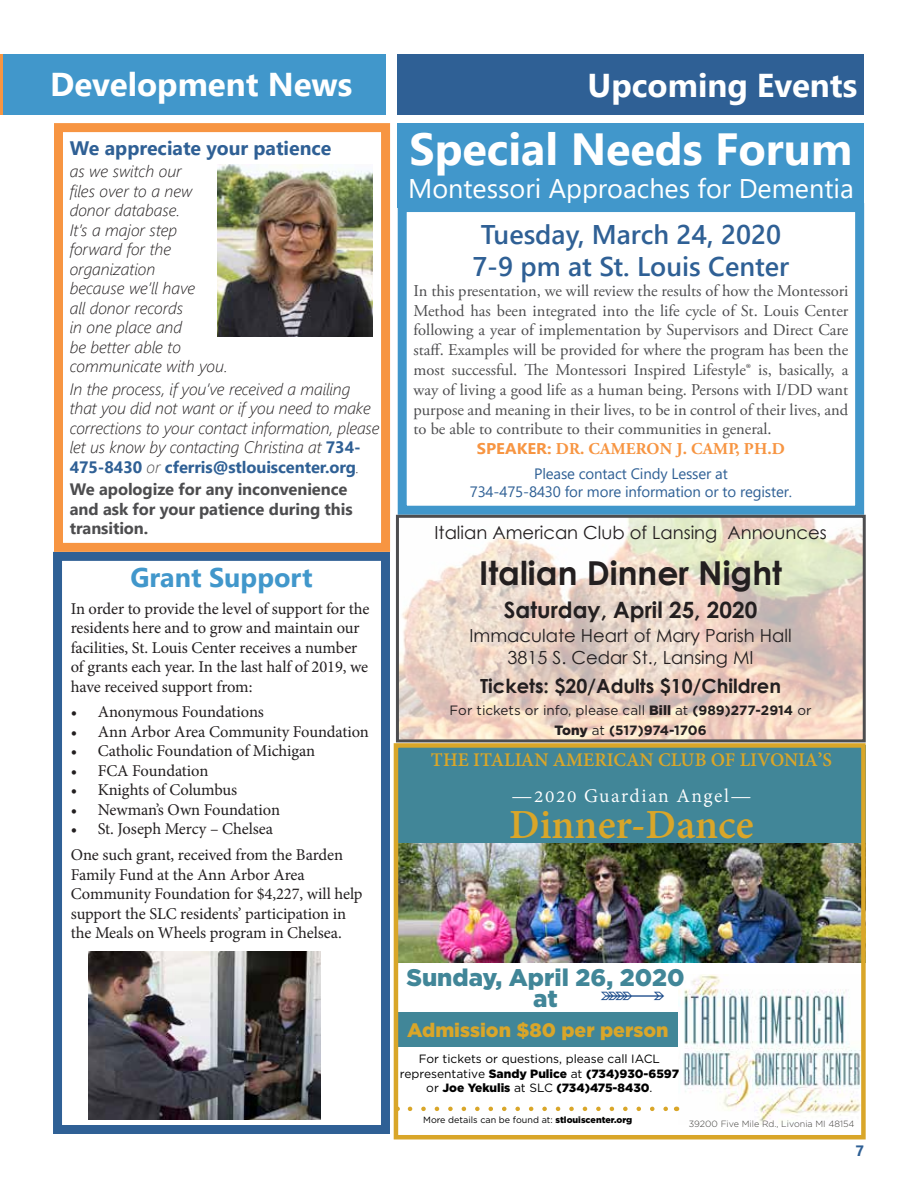
<style>
.page{position:relative;width:918px;height:1188px;background:#fff}
.page>*{position:absolute;margin:0;border:0;box-sizing:border-box;transform-origin:0 0}
.t1{font:700 45px "Segoe UI";color:#fff}
.t2{font:700 45px "Adobe Devanagari";color:#d9a629}
.t3{font:45px "KG Arrows";color:#174888}
.t4{font:700 33px "Segoe UI";color:#fff}
.t5{font:700 33px "Century Gothic";color:#231f20}
.t6{font:600 27px/32.4px "Segoe UI";color:#2f6095}
.t7{font:27px "Segoe UI";color:#fff}
.t8{font:700 27px "Segoe UI";color:#4197cb}
.t9{font:900 24px/21px "Gotham";color:#418698;text-align:center}
.t10{font:700 22.5px "Century Gothic";color:#231f20}
.t11{font:700 21px "Adobe Devanagari";color:#d9a629}
.t12{font:21px "Adobe Devanagari";letter-spacing:.075em;color:#fff}
.t13{font:700 19.5px "Century Gothic";color:#231f20}
.t14{font:700 19.5px "Segoe UI";color:#2f6095}
.t15{font:900 19.5px "Gotham";color:#d9a629}
.t16{font:18px/21.6px "Century Gothic";color:#231f20;text-align:center}
.t17{font:16.5px/19.5px "Minion Pro";letter-spacing:-.01em;color:#231f20}
.t18{font:16.5px "Adobe Garamond Pro";color:#4d4d4f}
.t19{font:italic 300 16.5px/19.5px "Segoe UI";letter-spacing:-.005em;color:#231f20}
.t20{font:700 16.5px/19.5px "Segoe UI";letter-spacing:-.005em;color:#4d4d4f}
.t21{font:700 16.5px "Adobe Garamond Pro";letter-spacing:.015em;color:#f79542}
.t22{font:15px/18px "Segoe UI";letter-spacing:-.01em;color:#2f6095;text-align:center}
.t23{font:700 15px "Segoe UI";color:#2f6095}
.t24{font:13.5px/19.2px "Gotham";color:#231f20;text-align:center}
.t25{font:12px/14.4px "Gotham";color:#000;text-align:center}
.t26{font:9px "Gotham";color:#000}
.t27{font:300 9px "Gotham";color:#403f3b}
.s1{font-weight:700;font-style:normal;color:#2f6095}
.s2{color:#4d4d4f}
.s3{font-family:"Segoe UI";font-size:15.45px}
.s4{font-weight:900}
.s5{font-weight:700}
</style>
<div class="page">
<hr style="left:0;top:54px;width:3px;height:61px;background:#f79542">
<div style="left:398px;top:123px;width:466px;height:84px;background:#4197cb"></div>
<div style="left:398px;top:54px;width:466px;height:61px;background:#2f6095"></div>
<div style="left:3px;top:54px;width:383px;height:60px;background:#4197cb"></div>
<div style="left:53px;top:552px;width:337px;height:582px;border:9px solid #2f6095"></div>
<div style="left:54px;top:123px;width:336px;height:429px;border:9px solid #f79542"></div>
<div style="left:398px;top:203px;width:466px;height:312px;border:9px solid #4197cb"></div>
<img style="left:89px;top:951px;width:232px;height:169px">
<img style="left:218px;top:164px;width:154px;height:173px">
<img style="left:400px;top:519px;width:462px;height:219px">
<div style="left:396px;top:515px;width:470px;height:227px;border:3px solid #4d4d4f"></div>
<img style="left:678px;top:974px;width:183px;height:151px">
<div style="left:397px;top:1013px;width:281px;height:34px;background:#418698"></div>
<div style="left:397px;top:745px;width:469px;height:99px;background:#418698"></div>
<svg style="left:410px;top:1107px;width:258px;height:4px"></svg>
<img style="left:399px;top:844px;width:462px;height:118px">
<div style="left:394px;top:743px;width:472px;height:396px;border:4px solid #d9a629"></div>
<h2 class="t4" style="left:50px;top:53px;width:304px">Development News</h2>
<h2 class="t4" style="left:587px;top:54px;width:271px">Upcoming Events</h2>
<p class="t14" style="left:70px;top:130px;width:263px">We appreciate your patience</p>
<p class="t19" style="left:70px;top:159px;width:160px">as we switch our<br>files over to a new donor database.<br>It’s a major step forward for the organization<br>because we’ll have<br>all donor records<br>in one place and<br>be better able to communicate with you.</p>
<p class="t19" style="left:70px;top:377px;width:311px">In the process, if you’ve received a mailing that you did not want or if you need to make corrections to your contact information, please let us know by contacting Christina at <span class="s1">734- 475-8430</span> <span class="s2">or</span> <span class="s1">cferris@stlouiscenter.org</span><span class="s2">.</span></p>
<p class="t20" style="left:70px;top:478px;width:284px">We apologize for any inconvenience and ask for your patience during this transition.</p>
<h3 class="t8" style="left:130px;top:552px;width:184px">Grant Support</h3>
<p class="t17" style="left:71px;top:599px;width:300px">In order to provide the level of support for the residents here and to grow and maintain our facilities, St. Louis Center receives a number of grants each year. In the last half of 2019, we have received support from:</p>
<p class="t17" style="left:71px;top:702px;width:195px">• Anonymous Foundations</p>
<p class="t17" style="left:71px;top:722px;width:300px">• Ann Arbor Area Community Foundation</p>
<p class="t17" style="left:71px;top:741px;width:246px">• Catholic Foundation of Michigan</p>
<p class="t17" style="left:71px;top:761px;width:139px">• FCA Foundation</p>
<p class="t17" style="left:71px;top:780px;width:168px">• Knights of Columbus</p>
<p class="t17" style="left:71px;top:800px;width:211px">• Newman’s Own Foundation</p>
<p class="t17" style="left:71px;top:816px;width:274px;line-height:26.2px">• St. Joseph Mercy – Chelsea<br>One such grant, received from the Barden</p>
<p class="t17" style="left:71px;top:865px;width:293px">Family Fund at the Ann Arbor Area Community Foundation for $4,227, will help support the SLC residents’ participation in the Meals on Wheels program in Chelsea.</p>
<h1 class="t1" style="left:409px;top:107px;width:444px">Special Needs Forum</h1>
<h3 class="t7" style="left:408px;top:163px;width:447px">Montessori Approaches for Dementia</h3>
<h3 class="t6" style="left:473px;top:216px;width:318px">Tuesday, March 24, 2020<br>7-9 pm at St. Louis Center</h3>
<p class="t18" style="left:413px;top:281px;width:436px">In this presentation, we will review the results of how the Montessori</p>
<p class="t18" style="left:413px;top:300px;width:436px">Method has been integrated into the life cycle of St. Louis Center</p>
<p class="t18" style="left:413px;top:320px;width:436px">following a year of implementation by Supervisors and Direct Care</p>
<p class="t18" style="left:413px;top:340px;width:436px">staff. Examples will be provided for where the program has been the</p>
<p class="t18" style="left:413px;top:360px;width:436px">most successful. The Montessori Inspired Lifestyle® is, basically, a</p>
<p class="t18" style="left:413px;top:380px;width:436px">way of living a good life as a human being. Persons with I/DD want</p>
<p class="t18" style="left:413px;top:399px;width:436px">purpose and meaning in their lives, to be in control of their lives, and</p>
<p class="t18" style="left:413px;top:419px;width:360px">to be able to contribute to their communities in general.</p>
<p class="t21" style="left:477px;top:439px;width:310px"><span class="s3">SPEAKER:</span> DR. CAMERON J. CAMP, PH.D</p>
<p class="t22" style="left:470px;top:463px;width:324px">Please contact Cindy Lesser at<br>734-475-8430 for more information or to register.</p>
<p class="t16" style="left:435px;top:521px;width:394px">Italian American Club of Lansing Announces</p>
<h2 class="t5" style="left:479px;top:548px;width:304px">Italian Dinner Night</h2>
<h3 class="t10" style="left:504px;top:592px;width:255px">Saturday, April 25, 2020</h3>
<p class="t16" style="left:469px;top:625px;width:324px">Immaculate Heart of Mary Parish Hall<br>3815 S. Cedar St., Lansing MI</p>
<p class="t13" style="left:480px;top:671px;width:303px">Tickets: $20/Adults $10/Children</p>
<p class="t24" style="left:450px;top:701px;width:363px">For tickets or info, please call <span class="s4">Bill</span> at <span class="s5">(989)277-2914</span> or<br><span class="s4">Tony</span> at <span class="s5">(517)974-1706</span></p>
<p class="t11" style="left:431px;top:748px;width:403px">THE ITALIAN AMERICAN CLUB OF LIVONIA’S</p>
<p class="t12" style="left:512px;top:784px;width:242px">—2020 Guardian Angel—</p>
<h1 class="t2" style="left:509px;top:799px;width:246px">Dinner-Dance</h1>
<h3 class="t9" style="left:406px;top:967px;width:280px">Sunday, April 26, 2020 at</h3>
<h1 class="t3" style="left:600px;top:974px;width:68px">m</h1>
<p class="t15" style="left:407px;top:1017px;width:263px">Admission $80 per person</p>
<p class="t25" style="left:400px;top:1052px;width:281px">For tickets or questions, please call IACL representative <span class="s4">Sandy Pulice</span> at <span class="s4">(734)930-6597 </span>or <span class="s4">Joe Yekulis</span> at SLC <span class="s4">(734)475-8430</span>.</p>
<p class="t26" style="left:423px;top:1114px;width:211px">More details can be found at: <span class="s4">stlouiscenter.org</span></p>
<p class="t27" style="left:689px;top:1118px;width:167px">39200 Five Mile Rd., Livonia MI 48154</p>
<p class="t23" style="left:855px;top:1137px;width:10px">7</p>
</div>
